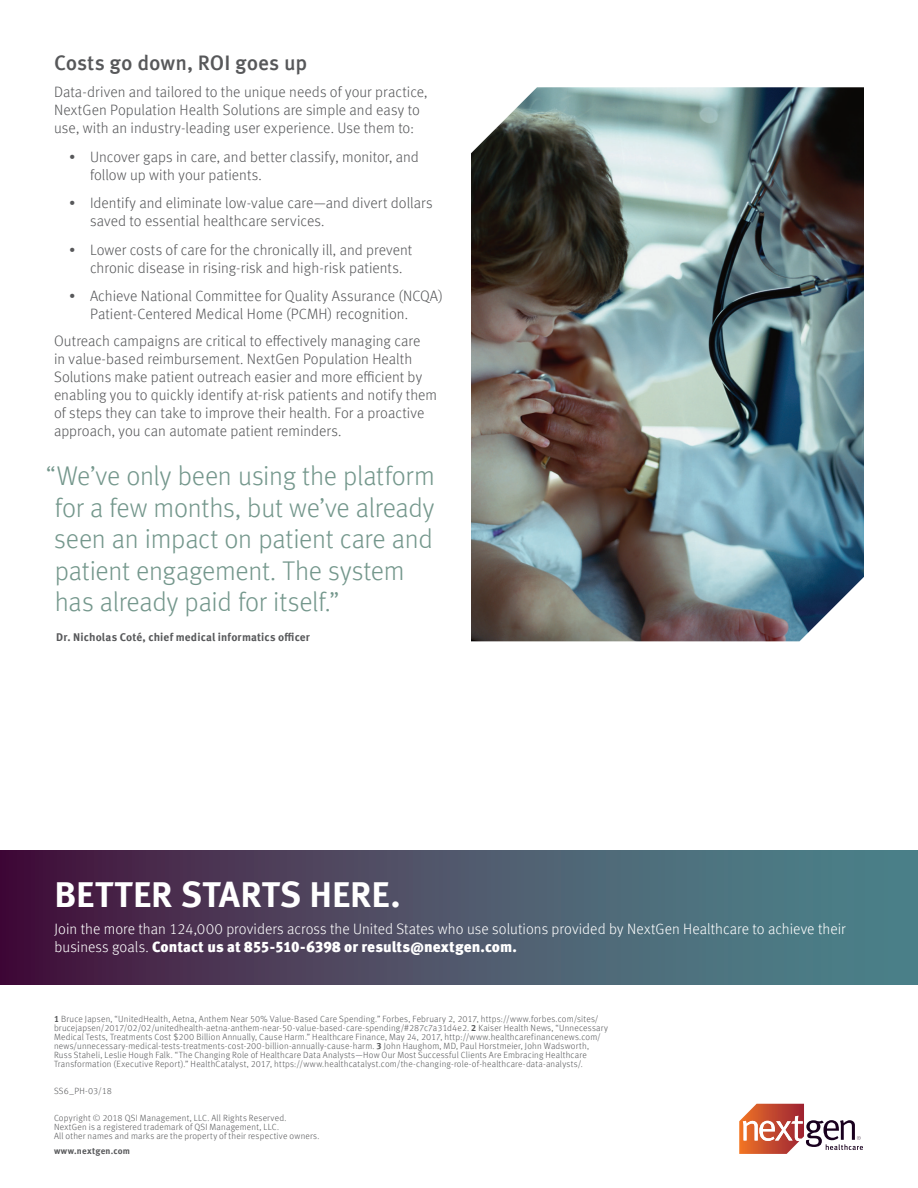
<style>
.page{position:relative;width:918px;height:1188px;background:#fff}
.page>*{position:absolute;margin:0;border:0;box-sizing:border-box;transform-origin:0 0}
.Call_to_Action_-_Met{font:700 36px "Meta Offc";color:#fff}
.Quote_Option_3_-_Met{font:300 27px/31.5px "Meta Offc";letter-spacing:-.01em;color:#74978c}
.Body_Copy_Subhead_Op{font:500 21px "Meta Offc";color:#57585a}
.Body_Copy_-_Meta_Lig{font:300 15px/18px "Meta Offc";color:#57585a}
.Body_Copy_-_Meta_Lig-2{font:300 15px/18px "Meta Offc";letter-spacing:.005em;color:#fff}
.Caption_-_Meta_Norma{font:700 11.25px "Meta Offc";letter-spacing:.01em;color:#57585a}
.Sources_-_Meta_Light{font:300 9px/9px "Meta Offc";letter-spacing:.02em;color:#57585a}
.Copyright_-_Meta_Lig{font:300 9px/9px "Meta Offc";letter-spacing:.02em;color:#57585a}
.Copyright_-_Meta_Lig-2{font:700 9px "Meta Offc";letter-spacing:.03em;color:#57585a}
.s1{font-weight:900}
.s2{font-weight:700}
</style>
<div class="page">
<svg style="left:739px;top:1104px;width:124px;height:50px"></svg>
<svg style="left:0;top:850px;width:918px;height:135px;background:#4c5167"></svg>
<img style="left:471px;top:87px;width:393px;height:554px">
<p class="Body_Copy_Subhead_Op" style="left:54px;top:51px;width:255px">Costs go down, ROI goes up</p>
<p class="Body_Copy_-_Meta_Lig" style="left:54px;top:83px;width:375px">Data-driven and tailored to the unique needs of your practice,<br>NextGen Population Health Solutions are simple and easy to use, with an industry-leading user experience. Use them to:</p>
<p class="Body_Copy_-_Meta_Lig" style="left:90px;top:148px;width:330px;text-indent:-21px">• Uncover gaps in care, and better classify, monitor, and follow up with your patients.</p>
<p class="Body_Copy_-_Meta_Lig" style="left:90px;top:194px;width:344px;text-indent:-21px">• Identify and eliminate low-value care—and divert dollars saved to essential healthcare services.</p>
<p class="Body_Copy_-_Meta_Lig" style="left:90px;top:241px;width:324px;text-indent:-21px">• Lower costs of care for the chronically ill, and prevent chronic disease in rising-risk and high-risk patients.</p>
<p class="Body_Copy_-_Meta_Lig" style="left:90px;top:287px;width:355px;text-indent:-21px">• Achieve National Committee for Quality Assurance (NCQA)<br>Patient-Centered Medical Home (PCMH) recognition.</p>
<p class="Body_Copy_-_Meta_Lig" style="left:54px;top:332px;width:385px">Outreach campaigns are critical to effectively managing care<br>in value-based reimbursement. NextGen Population Health Solutions make patient outreach easier and more efficient by enabling you to quickly identify at-risk patients and notify them of steps they can take to improve their health. For a proactive approach, you can automate patient reminders.</p>
<p class="Quote_Option_3_-_Met" style="left:54px;top:461px;width:382px;text-indent:-8px">“We’ve only been using the platform for a few months, but we’ve already seen an impact on patient care and patient engagement. The system has already paid for itself.”</p>
<p class="Caption_-_Meta_Norma" style="left:56px;top:631px;width:255px">Dr. Nicholas Coté, chief medical informatics officer</p>
<p class="Call_to_Action_-_Met" style="left:54px;top:873px;width:348px">BETTER STARTS HERE.</p>
<p class="Body_Copy_-_Meta_Lig-2" style="left:54px;top:920px;width:793px">Join the more than 124,000 providers across the United States who use solutions provided by NextGen Healthcare to achieve their business goals. <span class="s1">Contact us at 855-510-6398 or results@nextgen.com.</span></p>
<p class="Sources_-_Meta_Light" style="left:54px;top:1014px;width:556px"><span class="s2">1</span> Bruce Japsen, “UnitedHealth, Aetna, Anthem Near 50% Value-Based Care Spending.” Forbes, February 2, 2017, https://www.forbes.com/sites/ brucejapsen/2017/02/02/unitedhealth-aetna-anthem-near-50-value-based-care-spending/#287c7a31d4e2. <span class="s2">2</span> Kaiser Health News, “Unnecessary Medical Tests, Treatments Cost $200 Billion Annually, Cause Harm.” Healthcare Finance, May 24, 2017, http://www.healthcarefinancenews.com/ news/unnecessary-medical-tests-treatments-cost-200-billion-annually-cause-harm. <span class="s2">3</span> John Haughom, MD, Paul Horstmeier, John Wadsworth, Russ Staheli, Leslie Hough Falk. “The Changing Role of Healthcare Data Analysts—How Our Most Successful Clients Are Embracing Healthcare Transformation (Executive Report).” HealthCatalyst, 2017, https://www.healthcatalyst.com/the-changing-role-of-healthcare-data-analysts/.</p>
<p class="Copyright_-_Meta_Lig" style="left:54px;top:1086px;width:59px">SS6_PH-03/18</p>
<p class="Copyright_-_Meta_Lig" style="left:54px;top:1113px;width:267px">Copyright © 2018 QSI Management, LLC. All Rights Reserved.<br>NextGen is a registered trademark of QSI Management, LLC.<br>All other names and marks are the property of their respective owners.</p>
<p class="Copyright_-_Meta_Lig-2" style="left:54px;top:1145px;width:78px">www.nextgen.com</p>
</div>
